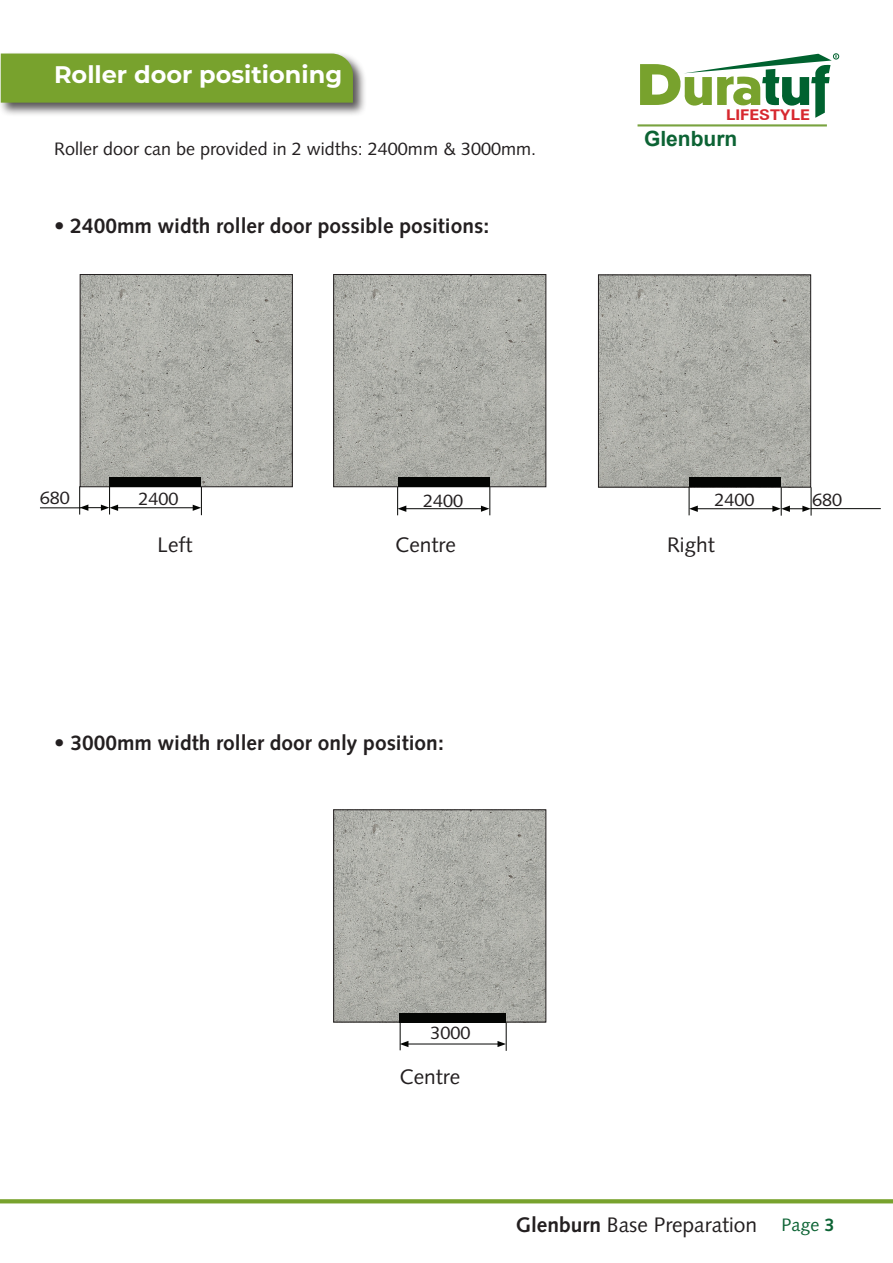
<style>
.page{position:relative;width:893px;height:1263px;background:#fff}
.page>*{position:absolute;margin:0;border:0;box-sizing:border-box;transform-origin:0 0}
.Subtitle{font:700 24px "Montserrat";color:#fff}
.t1{font:700 21px "Syntax LT Std";color:#231f20}
.t2{font:21px "Syntax LT Std";color:#231f20}
.t3{font:700 21px "Arial";color:#0c6334}
.t4{font:18px "Syntax LT Std";color:#231f20}
.t5{font:700 14.85px "Zurich BT";color:#d7282f;scale:1.11 1}
.s1{font-weight:700}
.s2{font-size:18px;color:#0c6334}
.s3{font-weight:700;font-size:18px;color:#0c6334}
</style>
<div class="page">
<svg style="left:0;top:1199px;width:893px;height:4px;background:#7fa637"></svg>
<img style="left:335px;top:812px;width:209px;height:208px">
<div style="left:333px;top:810px;width:213px;height:212px;border:1px solid #231f20"></div>
<img style="left:600px;top:277px;width:209px;height:208px">
<div style="left:598px;top:275px;width:213px;height:212px;border:1px solid #231f20"></div>
<img style="left:335px;top:276px;width:209px;height:209px">
<div style="left:333px;top:274px;width:213px;height:213px;border:1px solid #231f20"></div>
<img style="left:82px;top:276px;width:209px;height:209px">
<div style="left:80px;top:274px;width:213px;height:213px;border:1px solid #231f20"></div>
<div style="left:689px;top:477px;width:92px;height:10px;background:#040503"></div>
<hr style="left:810px;top:508px;width:71px;height:1px;background:#040503">
<div style="left:0;top:51px;width:367px;height:66px;background:#231f20;opacity:.75"></div>
<div style="left:1px;top:54px;width:352px;height:49px;background:#78a22d"></div>
<div style="left:109px;top:477px;width:92px;height:10px;background:#040503"></div>
<hr style="left:40px;top:508px;width:41px;height:1px;background:#040503">
<div style="left:398px;top:477px;width:92px;height:10px;background:#040503"></div>
<div style="left:400px;top:1013px;width:106px;height:9px;background:#040503"></div>
<hr style="left:406px;top:1044px;width:94px;height:1px;background:#040503">
<svg style="left:400px;top:1022px;width:8px;height:28px"></svg>
<svg style="left:497px;top:1022px;width:10px;height:29px"></svg>
<hr style="left:695px;top:508px;width:80px;height:1px;background:#040503">
<svg style="left:689px;top:487px;width:9px;height:28px"></svg>
<svg style="left:772px;top:487px;width:40px;height:29px"></svg>
<hr style="left:404px;top:508px;width:79px;height:1px;background:#040503">
<svg style="left:397px;top:487px;width:9px;height:28px"></svg>
<svg style="left:481px;top:487px;width:10px;height:28px"></svg>
<hr style="left:116px;top:507px;width:79px;height:1px;background:#040503">
<svg style="left:79px;top:486px;width:39px;height:29px"></svg>
<svg style="left:193px;top:487px;width:9px;height:28px"></svg>
<svg style="left:640px;top:54px;width:199px;height:64px"></svg>
<hr style="left:637px;top:124px;width:190px;height:2px;background:#79a33f">
<p class="Subtitle" style="left:54px;top:57px;width:290px">Roller door positioning</p>
<p class="t4" style="left:54px;top:138px;width:484px">Roller door can be provided in 2 widths: 2400mm &amp; 3000mm.</p>
<p class="t1" style="left:54px;top:214px;width:437px">• 2400mm width roller door possible positions:</p>
<p class="t5" style="left:726px;top:106px;width:77px">LIFESTYLE</p>
<p class="t3" style="left:644px;top:124px;width:95px">Glenburn</p>
<p class="t4" style="left:40px;top:487px;width:32px">680</p>
<p class="t4" style="left:138px;top:488px;width:42px">2400</p>
<p class="t4" style="left:423px;top:490px;width:42px">2400</p>
<p class="t4" style="left:714px;top:489px;width:42px">2400</p>
<p class="t2" style="left:158px;top:532px;width:36px">Left</p>
<p class="t2" style="left:395px;top:532px;width:62px">Centre</p>
<p class="t2" style="left:667px;top:532px;width:49px">Right</p>
<p class="t4" style="left:812px;top:489px;width:32px">680</p>
<p class="t1" style="left:54px;top:731px;width:391px">• 3000mm width roller door only position:</p>
<p class="t4" style="left:431px;top:1022px;width:42px">3000</p>
<p class="t2" style="left:400px;top:1064px;width:62px">Centre</p>
<p class="t2" style="left:516px;top:1212px;width:320px"><span class="s1">Glenburn</span> Base Preparation <span class="s2">Page</span> <span class="s3">3</span></p>
</div>
